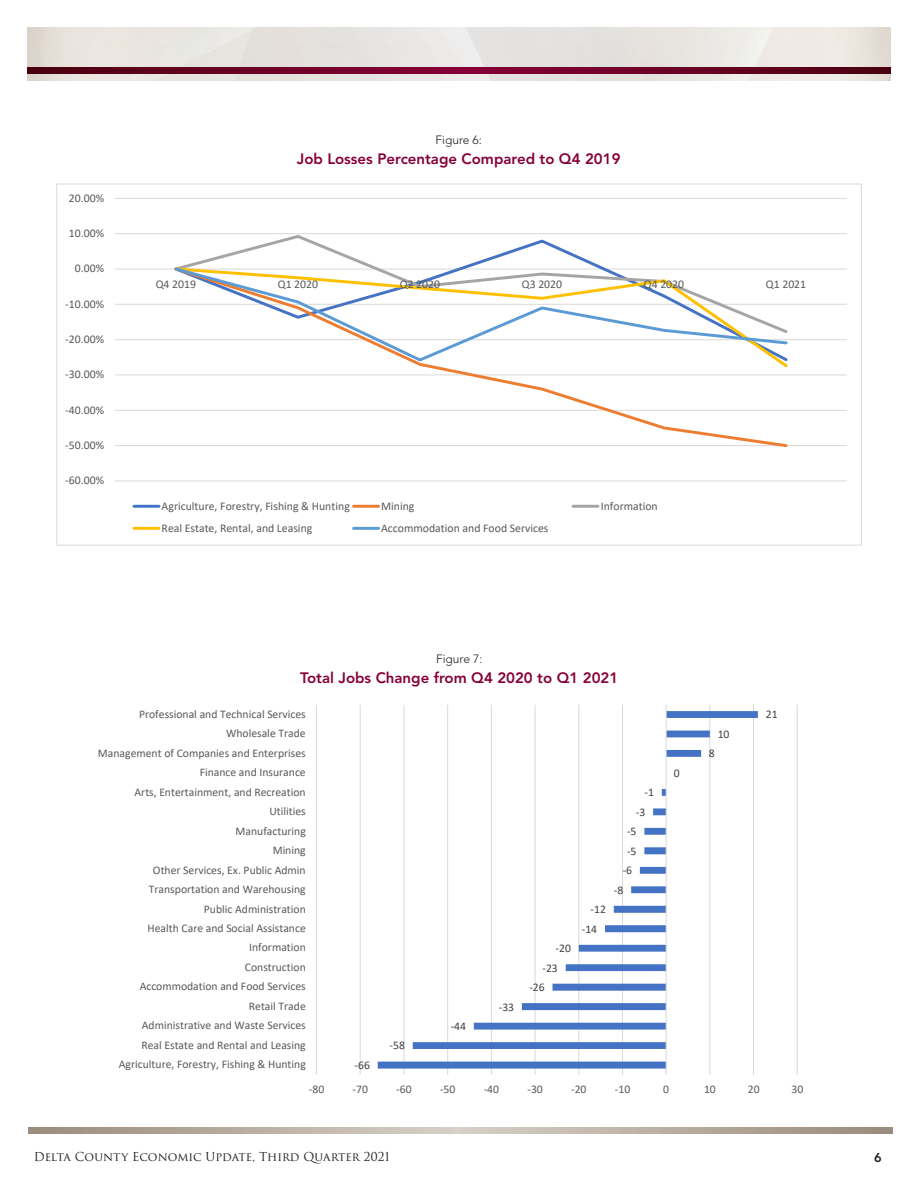
<style>
.page{position:relative;width:918px;height:1188px;background:#fff}
.page>*{position:absolute;margin:0;border:0;box-sizing:border-box;transform-origin:0 0}
.t1{font:800 15px "Avenir";color:#860037}
.t2{font:800 12.75px "Avenir";color:#231f20}
.t3{font:12px "Trajan Pro 3";color:#231f20}
.t4{font:300 12px "Avenir";color:#231f20}
.t5{font:11.7px/19.5px "Calibri";color:#595959;text-align:right}
.t6{font:11.7px/19.5px "Calibri";color:#404040}
</style>
<div class="page">
<img style="left:27px;top:27px;width:864px;height:54px">
<svg style="left:27px;top:68px;width:864px;height:6px;background:#680023"></svg>
<svg style="left:28px;top:1128px;width:864px;height:6px;background:#b8ada1"></svg>
<hr style="left:316px;top:705px;width:1px;height:370px;background:#d9d9d9">
<hr style="left:360px;top:705px;width:1px;height:370px;background:#d9d9d9">
<hr style="left:404px;top:705px;width:1px;height:370px;background:#d9d9d9">
<hr style="left:447px;top:705px;width:1px;height:370px;background:#d9d9d9">
<hr style="left:491px;top:705px;width:1px;height:370px;background:#d9d9d9">
<hr style="left:535px;top:705px;width:1px;height:370px;background:#d9d9d9">
<hr style="left:578px;top:705px;width:1px;height:370px;background:#d9d9d9">
<hr style="left:622px;top:705px;width:1px;height:370px;background:#d9d9d9">
<hr style="left:709px;top:705px;width:1px;height:370px;background:#d9d9d9">
<hr style="left:753px;top:705px;width:1px;height:370px;background:#d9d9d9">
<hr style="left:797px;top:705px;width:1px;height:370px;background:#d9d9d9">
<svg style="left:378px;top:711px;width:380px;height:358px"></svg>
<hr style="left:666px;top:705px;width:1px;height:370px;background:#d9d9d9">
<hr style="left:115px;top:480px;width:732px;height:1px;background:#d9d9d9">
<hr style="left:115px;top:445px;width:732px;height:1px;background:#d9d9d9">
<hr style="left:115px;top:410px;width:732px;height:1px;background:#d9d9d9">
<hr style="left:115px;top:374px;width:732px;height:1px;background:#d9d9d9">
<hr style="left:115px;top:339px;width:732px;height:1px;background:#d9d9d9">
<hr style="left:115px;top:304px;width:732px;height:1px;background:#d9d9d9">
<hr style="left:115px;top:233px;width:732px;height:1px;background:#d9d9d9">
<hr style="left:115px;top:198px;width:732px;height:1px;background:#d9d9d9">
<hr style="left:115px;top:269px;width:732px;height:1px;background:#d9d9d9">
<svg style="left:172px;top:370px;width:617px;height:77px"></svg>
<svg style="left:186px;top:235px;width:413px;height:30px"></svg>
<svg style="left:172px;top:265px;width:617px;height:98px"></svg>
<hr style="left:134px;top:505px;width:25px;height:3px;background:#4472c4">
<hr style="left:354px;top:505px;width:25px;height:3px;background:#ed7d31">
<hr style="left:573px;top:505px;width:25px;height:3px;background:#a5a5a5">
<hr style="left:134px;top:527px;width:25px;height:3px;background:#ffc000">
<hr style="left:354px;top:527px;width:25px;height:3px;background:#5b9bd5">
<p class="t5" style="left:69px;top:188px;width:37px">20.00%</p>
<p class="t5" style="left:69px;top:223px;width:37px">10.00%</p>
<p class="t5" style="left:75px;top:258px;width:31px">0.00%</p>
<p class="t5" style="left:65px;top:294px;width:40px">-10.00%</p>
<p class="t5" style="left:65px;top:329px;width:40px">-20.00%</p>
<p class="t5" style="left:65px;top:364px;width:40px">-30.00%</p>
<p class="t5" style="left:65px;top:400px;width:40px">-40.00%</p>
<p class="t5" style="left:65px;top:435px;width:40px">-50.00%</p>
<p class="t5" style="left:65px;top:470px;width:40px">-60.00%</p>
<p class="t4" style="left:435px;top:133px;width:48px">Figure 6:</p>
<p class="t1" style="left:297px;top:149px;width:325px">Job Losses Percentage Compared to Q4 2019</p>
<p class="t5" style="left:156px;top:274px;width:42px">Q4 2019</p>
<p class="t5" style="left:278px;top:274px;width:42px">Q1 2020</p>
<p class="t5" style="left:400px;top:274px;width:42px">Q2 2020</p>
<p class="t5" style="left:522px;top:274px;width:42px">Q3 2020</p>
<p class="t5" style="left:644px;top:274px;width:42px">Q4 2020</p>
<p class="t5" style="left:766px;top:274px;width:42px">Q1 2021</p>
<p class="t5" style="left:162px;top:496px;width:190px">Agriculture, Forestry, Fishing &amp; Hunting</p>
<p class="t5" style="left:381px;top:496px;width:35px">Mining</p>
<p class="t5" style="left:601px;top:496px;width:59px">Information</p>
<p class="t5" style="left:162px;top:518px;width:152px">Real Estate, Rental, and Leasing</p>
<p class="t5" style="left:381px;top:518px;width:169px">Accommodation and Food Services</p>
<p class="t4" style="left:436px;top:652px;width:48px">Figure 7:</p>
<p class="t1" style="left:300px;top:668px;width:320px">Total Jobs Change from Q4 2020 to Q1 2021</p>
<p class="t5" style="left:98px;top:704px;width:209px">Professional and Technical Services<br>Wholesale Trade<br>Management of Companies and Enterprises<br>Finance and Insurance<br>Arts, Entertainment, and Recreation<br>Utilities<br>Manufacturing<br>Mining<br>Other Services, Ex. Public Admin<br>Transportation and Warehousing<br>Public Administration<br>Health Care and Social Assistance<br>Information<br>Construction<br>Accommodation and Food Services<br>Retail Trade<br>Administrative and Waste Services<br>Real Estate and Rental and Leasing<br>Agriculture, Forestry, Fishing &amp; Hunting</p>
<p class="t6" style="left:355px;top:1055px;width:17px">-66</p>
<p class="t6" style="left:390px;top:1036px;width:17px">-58</p>
<p class="t6" style="left:451px;top:1016px;width:17px">-44</p>
<p class="t6" style="left:499px;top:997px;width:17px">-33</p>
<p class="t6" style="left:556px;top:938px;width:17px">-20</p>
<p class="t6" style="left:542px;top:958px;width:17px">-23</p>
<p class="t6" style="left:529px;top:977px;width:17px">-26</p>
<p class="t6" style="left:582px;top:899px;width:26px;text-indent:9px">-12 -14</p>
<p class="t6" style="left:645px;top:782px;width:11px">-1</p>
<p class="t6" style="left:636px;top:802px;width:11px">-3</p>
<p class="t6" style="left:627px;top:821px;width:11px">-5</p>
<p class="t6" style="left:627px;top:841px;width:11px">-5</p>
<p class="t6" style="left:623px;top:860px;width:11px">-6</p>
<p class="t6" style="left:614px;top:880px;width:11px">-8</p>
<p class="t6" style="left:674px;top:763px;width:7px">0</p>
<p class="t6" style="left:718px;top:724px;width:13px">10</p>
<p class="t6" style="left:709px;top:743px;width:7px">8</p>
<p class="t6" style="left:766px;top:704px;width:13px">21</p>
<p class="t5" style="left:309px;top:1079px;width:17px">-80</p>
<p class="t5" style="left:353px;top:1079px;width:17px">-70</p>
<p class="t5" style="left:396px;top:1079px;width:17px">-60</p>
<p class="t5" style="left:440px;top:1079px;width:17px">-50</p>
<p class="t5" style="left:484px;top:1079px;width:17px">-40</p>
<p class="t5" style="left:527px;top:1079px;width:17px">-30</p>
<p class="t5" style="left:571px;top:1079px;width:17px">-20</p>
<p class="t5" style="left:615px;top:1079px;width:17px">-10</p>
<p class="t5" style="left:663px;top:1079px;width:7px">0</p>
<p class="t5" style="left:704px;top:1079px;width:13px">10</p>
<p class="t5" style="left:748px;top:1079px;width:13px">20</p>
<p class="t5" style="left:791px;top:1079px;width:13px">30</p>
<p class="t3" style="left:34px;top:1148px;width:357px">Delta County Economic Update, Third Quarter 2021</p>
<p class="t2" style="left:874px;top:1150px;width:9px">6</p>
</div>
